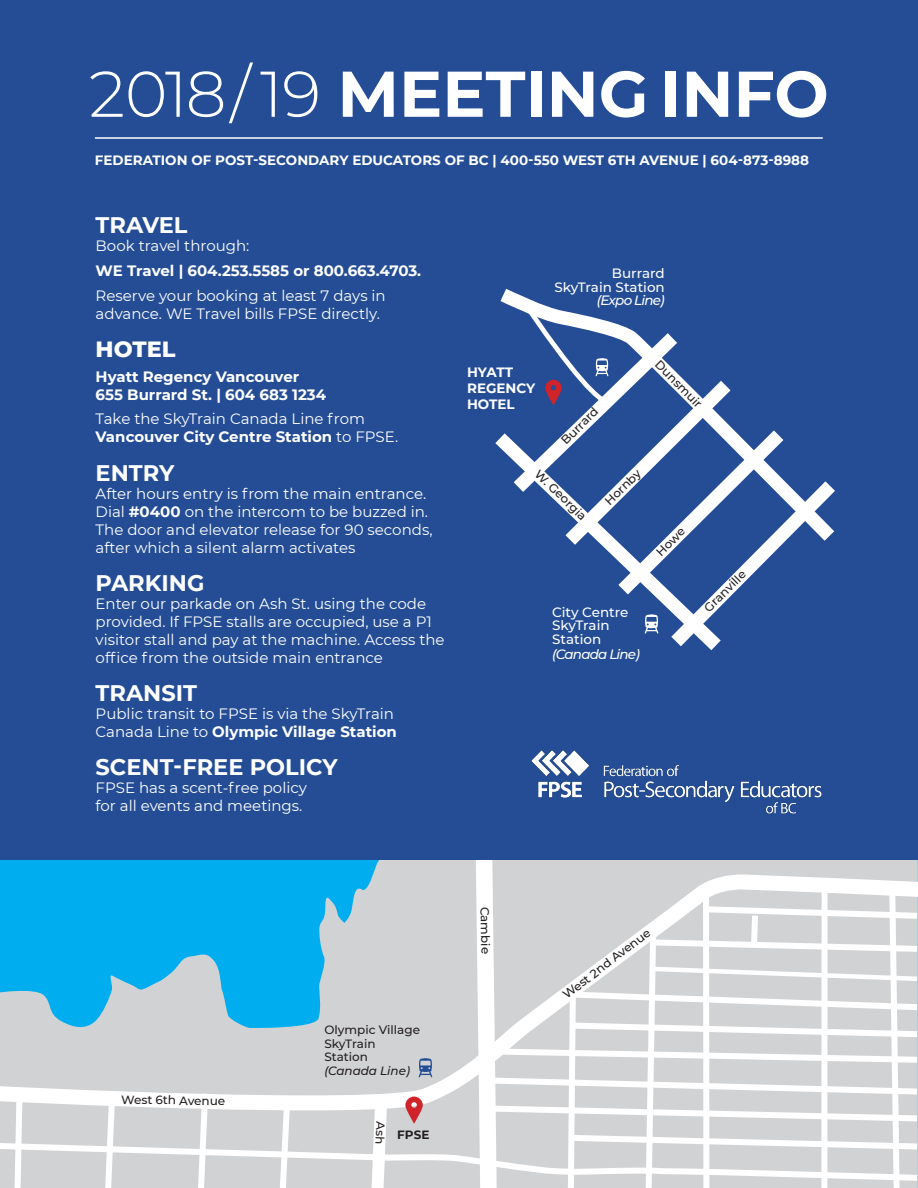
<style>
.page{position:relative;width:918px;height:1188px;background:#fff}
.page>*{position:absolute;margin:0;border:0;box-sizing:border-box;transform-origin:0 0}
.t1{font:700 64.5px "Montserrat";color:#fff}
.t2{font:700 22.5px "Montserrat";color:#fff}
.t3{font:800 22.5px "Montserrat";color:#fff}
.t4{font:15px/18px "Montserrat";color:#fff}
.t5{font:700 15px/18px "Montserrat";color:#fff}
.t6{font:700 13.5px/16.2px "Montserrat";color:#fff}
.t7{font:500 13.5px/13.5px "Montserrat";color:#fff}
.t8{font:italic 500 13.5px "Montserrat";letter-spacing:-.06em;color:#fff}
.t9{font:500 12px/13.5px "Montserrat";color:#231f20}
.t10{font:italic 500 12px "Montserrat";letter-spacing:-.01em;color:#231f20}
.t11{font:700 12px "Montserrat";color:#231f20}
.s1{font-weight:300}
.s2{font-weight:700}
</style>
<div class="page">
<div style="left:0;top:0;width:918px;height:860px;background:#244d96"></div>
<hr style="left:95px;top:137px;width:728px;height:2px;background:#fff">
<img style="left:531px;top:750px;width:57px;height:14px">
<svg style="left:495px;top:289px;width:51px;height:158px"></svg>
<svg style="left:499px;top:306px;width:336px;height:344px"></svg>
<svg style="left:0;top:764px;width:918px;height:424px"></svg>
<p class="t1" style="left:89px;top:47px;width:741px"><span class="s1">2018/ 19</span> MEETING INFO</p>
<p class="t6" style="left:95px;top:151px;width:716px">FEDERATION OF POST-SECONDARY EDUCATORS OF BC | 400-550 WEST 6TH AVENUE | 604-873-8988</p>
<p class="t2" style="left:96px;top:209px;width:93px">TRAVEL</p>
<p class="t4" style="left:96px;top:236px;width:155px">Book travel through:</p>
<p class="t5" style="left:96px;top:261px;width:327px">WE Travel | 604.253.5585 or 800.663.4703.</p>
<p class="t4" style="left:96px;top:286px;width:292px">Reserve your booking at least 7 days in advance. WE Travel bills FPSE directly.</p>
<p class="t3" style="left:96px;top:332px;width:82px">HOTEL</p>
<p class="t5" style="left:96px;top:367px;width:232px">Hyatt Regency Vancouver<br>655 Burrard St. | 604 683 1234</p>
<p class="t4" style="left:96px;top:410px;width:304px">Take the SkyTrain Canada Line from<br><span class="s2">Vancouver City Centre Station</span> to FPSE.</p>
<p class="t2" style="left:96px;top:456px;width:80px">ENTRY</p>
<p class="t4" style="left:96px;top:484px;width:332px">After hours entry is from the main entrance.</p>
<p class="t4" style="left:96px;top:502px;width:338px">Dial <span class="s2">#0400</span> on the intercom to be buzzed in.<br>The door and elevator release for 90 seconds, after which a silent alarm activates</p>
<p class="t2" style="left:96px;top:567px;width:110px">PARKING</p>
<p class="t4" style="left:96px;top:594px;width:351px">Enter our parkade on Ash St. using the code provided. If FPSE stalls are occupied, use a P1 visitor stall and pay at the machine. Access the office from the outside main entrance</p>
<p class="t2" style="left:96px;top:677px;width:103px">TRANSIT</p>
<p class="t4" style="left:96px;top:704px;width:303px">Public transit to FPSE is via the SkyTrain<br>Canada Line to <span class="s2">Olympic Village Station</span></p>
<p class="t2" style="left:96px;top:751px;width:244px">SCENT-FREE POLICY</p>
<p class="t4" style="left:96px;top:779px;width:213px">FPSE has a scent-free policy for all events and meetings.</p>
<p class="t7" style="left:554px;top:266px;width:112px;text-align:right">Burrard<br>SkyTrain Station</p>
<p class="t8" style="left:597px;top:291px;width:70px">(Expo Line)</p>
<p class="t6" style="left:467px;top:363px;width:70px">HYATT<br>REGENCY<br>HOTEL</p>
<p class="t9" style="left:558px;top:438px;width:49px;rotate:-46deg">Burrard</p>
<p class="t9" style="left:662px;top:357px;width:63px;rotate:45deg">Dunsmuir</p>
<p class="t9" style="left:542px;top:466px;width:68px;rotate:44deg">W. Georgia</p>
<p class="t9" style="left:602px;top:498px;width:47px;rotate:-45deg">Hornby</p>
<p class="t9" style="left:653px;top:549px;width:37px;rotate:-45deg">Howe</p>
<p class="t7" style="left:552px;top:604px;width:78px">City Centre<br>SkyTrain<br>Station</p>
<p class="t8" style="left:552px;top:644px;width:89px">(Canada Line)</p>
<p class="t9" style="left:701px;top:605px;width:55px;rotate:-45deg">Granville</p>
<p class="t9" style="left:121px;top:1092px;width:106px;rotate:1deg">West 6th Avenue</p>
<p class="t9" style="left:324px;top:1023px;width:97px">Olympic Village</p>
<p class="t9" style="left:324px;top:1036px;width:53px">SkyTrain<br>Station</p>
<p class="t10" style="left:324px;top:1062px;width:87px">(Canada Line)</p>
<p class="t11" style="left:397px;top:1126px;width:34px">FPSE</p>
<p class="t9" style="left:492px;top:907px;width:49px;rotate:89deg">Cambie</p>
<p class="t9" style="left:560px;top:991px;width:108px;rotate:-38deg">West 2nd Avenue</p>
</div>
